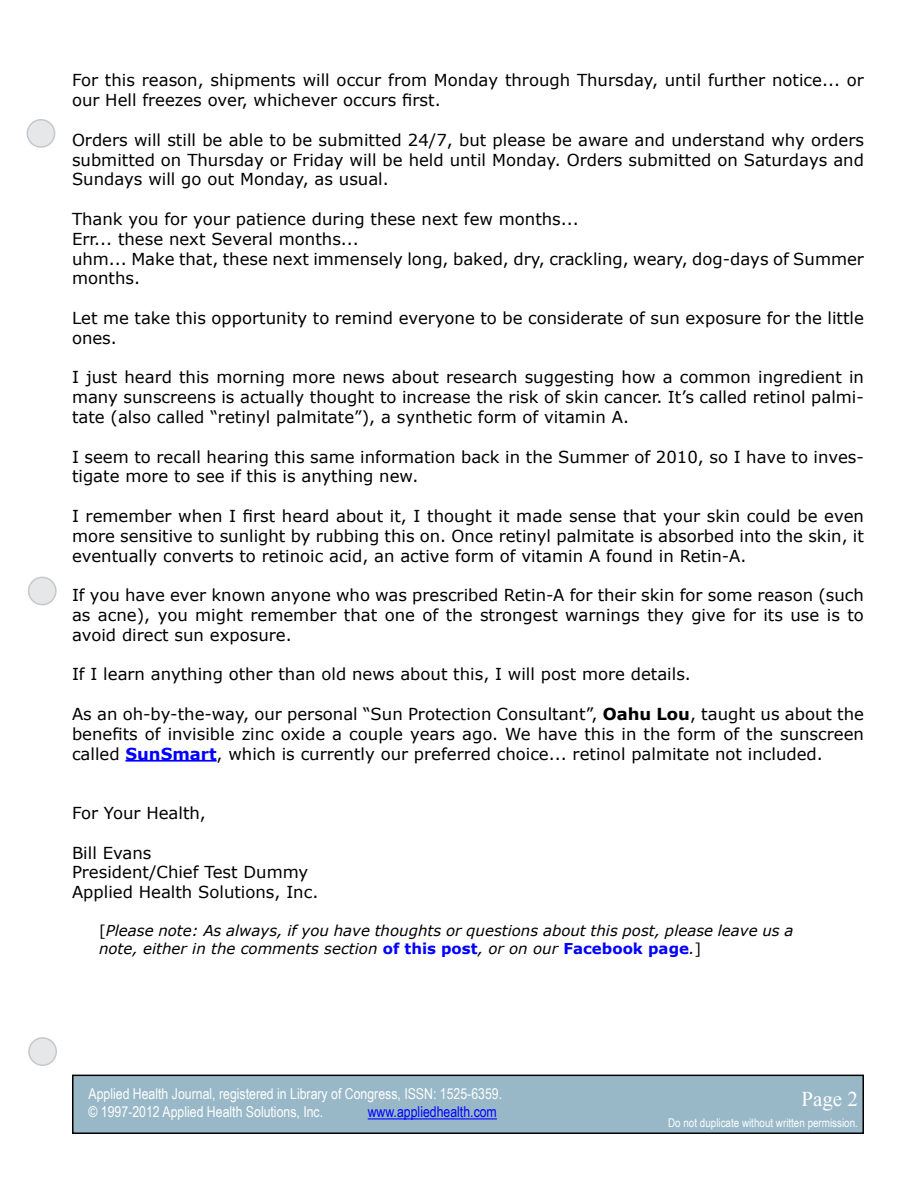
<style>
.page{position:relative;width:918px;height:1188px;background:#fff}
.page>*{position:absolute;margin:0;border:0;box-sizing:border-box;transform-origin:0 0}
.t1{font:21px "Times New Roman";color:#fff}
.t2{font:16.5px/19.8px "Verdana";color:#000;text-align:justify}
.t3{font:italic 15px/18px "Verdana";color:#000}
.t4{font:15px/18px "Arial Narrow";color:#fff}
.t5{font:15px "Arial Narrow";color:#00f}
.t6{font:12px "Arial Narrow";color:#fff}
.s1{font-weight:700}
.s2{font-weight:700;color:#00f}
.s3{font-style:normal}
.s4{font-weight:700;font-style:normal;color:#00f}
</style>
<div class="page">
<div style="left:73px;top:1075px;width:790px;height:58px;background:#98b8c8"></div>
<div style="left:72px;top:1075px;width:792px;height:59px;border:2px solid #000"></div>
<hr style="left:368px;top:1118px;width:129px;height:1px;background:#00f">
<hr style="left:125px;top:760px;width:92px;height:2px;background:#00f">
<div style="left:27px;top:120px;width:28px;height:27px;background:#e6e7e8;border-radius:50%"></div>
<div style="left:27px;top:119px;width:28px;height:29px;border:2px solid #c7c8ca;border-radius:50%"></div>
<div style="left:29px;top:577px;width:27px;height:28px;background:#e6e7e8;border-radius:50%"></div>
<div style="left:28px;top:577px;width:29px;height:28px;border:2px solid #c7c8ca;border-radius:50%"></div>
<div style="left:29px;top:1038px;width:27px;height:27px;background:#e6e7e8;border-radius:50%"></div>
<div style="left:28px;top:1037px;width:29px;height:29px;border:2px solid #c7c8ca;border-radius:50%"></div>
<p class="t2" style="left:72px;top:70px;width:793px">For this reason, shipments will occur from Monday through Thursday, until further notice... or our Hell freezes over, whichever occurs first.</p>
<p class="t2" style="left:72px;top:129px;width:793px">Orders will still be able to be submitted 24/7, but please be aware and understand why orders submitted on Thursday or Friday will be held until Monday. Orders submitted on Saturdays and Sundays will go out Monday, as usual.</p>
<p class="t2" style="left:72px;top:209px;width:508px">Thank you for your patience during these next few months...</p>
<p class="t2" style="left:72px;top:228px;width:288px">Err... these next Several months...</p>
<p class="t2" style="left:72px;top:248px;width:794px">uhm... Make that, these next immensely long, baked, dry, crackling, weary, dog-days of Summer months.</p>
<p class="t2" style="left:72px;top:308px;width:794px">Let me take this opportunity to remind everyone to be considerate of sun exposure for the little ones.</p>
<p class="t2" style="left:72px;top:367px;width:793px">I just heard this morning more news about research suggesting how a common ingredient in many sunscreens is actually thought to increase the risk of skin cancer. It’s called retinol palmi&shy;tate (also called “retinyl palmitate”), a synthetic form of vitamin A.</p>
<p class="t2" style="left:72px;top:446px;width:793px">I seem to recall hearing this same information back in the Summer of 2010, so I have to inves&shy;tigate more to see if this is anything new.</p>
<p class="t2" style="left:72px;top:506px;width:793px">I remember when I first heard about it, I thought it made sense that your skin could be even more sensitive to sunlight by rubbing this on. Once retinyl palmitate is absorbed into the skin, it eventually converts to retinoic acid, an active form of vitamin A found in Retin-A.</p>
<p class="t2" style="left:72px;top:585px;width:793px">If you have ever known anyone who was prescribed Retin-A for their skin for some reason (such as acne), you might remember that one of the strongest warnings they give for its use is to avoid direct sun exposure.</p>
<p class="t2" style="left:72px;top:664px;width:620px">If I learn anything other than old news about this, I will post more details.</p>
<p class="t2" style="left:72px;top:704px;width:793px">As an oh-by-the-way, our personal “Sun Protection Consultant”, <span class="s1">Oahu Lou</span>, taught us about the benefits of invisible zinc oxide a couple years ago. We have this in the form of the sunscreen called <span class="s2">SunSmart</span>, which is currently our preferred choice... retinol palmitate not included.</p>
<p class="t2" style="left:72px;top:803px;width:135px">For Your Health,</p>
<p class="t2" style="left:72px;top:842px;width:81px">Bill Evans</p>
<p class="t2" style="left:72px;top:862px;width:238px">President/Chief Test Dummy</p>
<p class="t2" style="left:72px;top:882px;width:248px">Applied Health Solutions, Inc.</p>
<p class="t3" style="left:99px;top:921px;width:696px"><span class="s3">[</span>Please note: As always, if you have thoughts or questions about this post, please leave us a note, either in the comments section <span class="s4">of this post</span>, or on our <span class="s4">Facebook page</span>.<span class="s3">]</span></p>
<p class="t4" style="left:88px;top:1084px;width:415px">Applied Health Journal, registered in Library of Congress, ISSN: 1525-6359. © 1997-2012 Applied Health Solutions, Inc.</p>
<p class="t5" style="left:368px;top:1101px;width:131px">www.appliedhealth.com</p>
<p class="t1" style="left:801px;top:1085px;width:58px">Page 2</p>
<p class="t6" style="left:668px;top:1114px;width:191px">Do not duplicate without written permission.</p>
</div>
